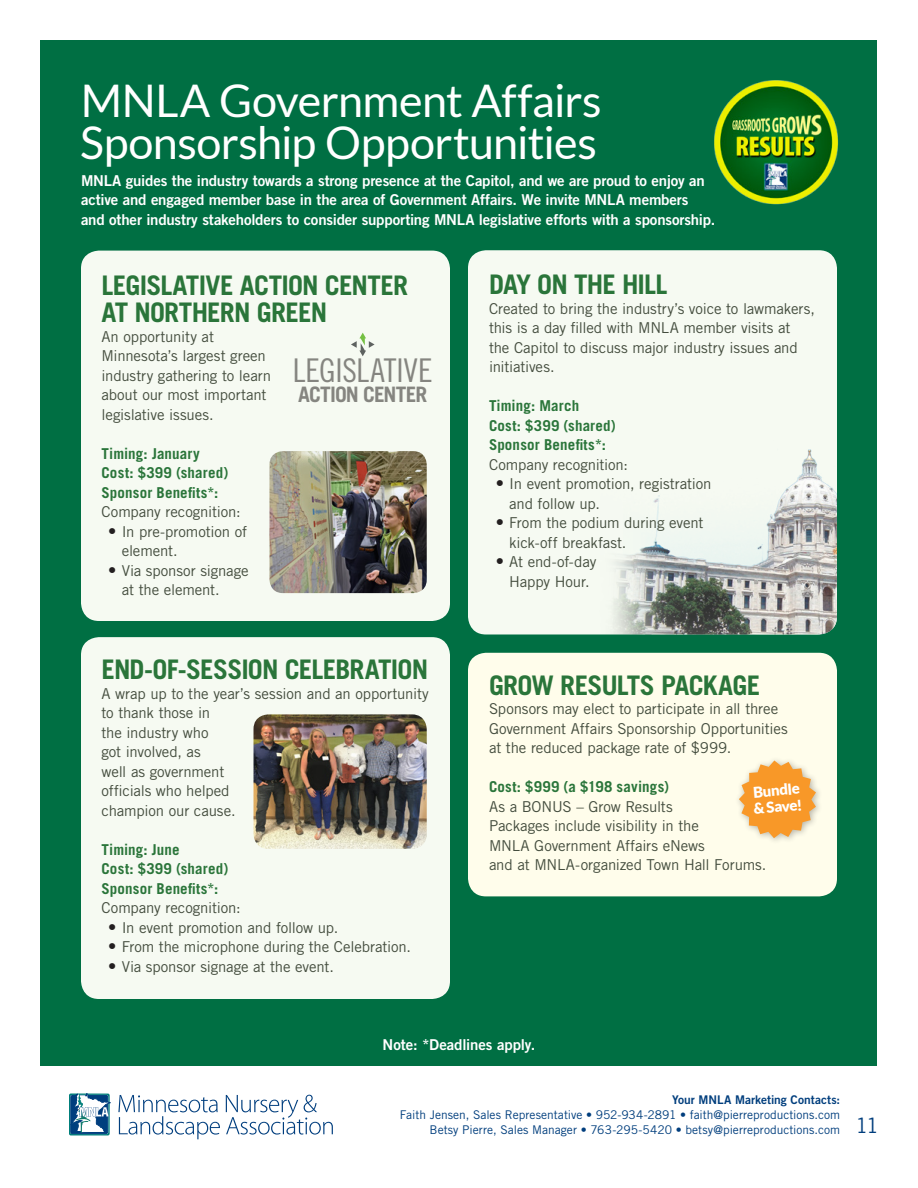
<style>
.page{position:relative;width:918px;height:1188px;background:#fff}
.page>*{position:absolute;margin:0;border:0;box-sizing:border-box;transform-origin:0 0}
.t1{font:45px/42px "Lato";letter-spacing:-.015em;color:#fff}
.t2{font:32.7px "Trade Gothic LT Std Cn 18";letter-spacing:-.005em;color:#858580}
.t3{font:700 27px/27px "Trade Gothic LT Std";letter-spacing:-.035em;color:#2a753a}
.t4{font:700 21.3px "Trade Gothic LT Std";letter-spacing:-.045em;color:#858580}
.t5{font:15px/19.5px "Trade Gothic LT Std";letter-spacing:-.01em;color:#444d3e}
.t6{font:15px/19.5px "Trade Gothic LT Std Bd 2";letter-spacing:-.01em;color:#fff}
.t7{font:700 15px/19.5px "Trade Gothic LT Std";letter-spacing:.01em;color:#2a753a}
.t8{font:900 15px/16.5px "Lato";color:#fff}
.t9{font:12px/15px "Trade Gothic LT Std";color:#013e7d}
.t10{font:12px "Trade Gothic LT Std Bd 2";color:#013e7d}
.s1{font-size:16.5px;color:#231f20}
.s2{font-size:21px}
</style>
<div class="page">
<svg style="left:118px;top:1095px;width:102px;height:44px"></svg>
<svg style="left:226px;top:1095px;width:107px;height:40px"></svg>
<svg style="left:69px;top:1094px;width:42px;height:41px"></svg>
<div style="left:40px;top:40px;width:838px;height:1026px;background:#006f43"></div>
<div style="left:468px;top:250px;width:369px;height:384px;background:#f6faf2;border-radius:18px"></div>
<img style="left:613px;top:449px;width:224px;height:185px">
<img style="left:714px;top:80px;width:124px;height:125px">
<div style="left:81px;top:251px;width:369px;height:370px;background:#f6faf2;border-radius:18px"></div>
<div style="left:81px;top:637px;width:369px;height:362px;background:#f6faf2;border-radius:18px"></div>
<div style="left:468px;top:653px;width:369px;height:243px;background:#fffdeb;border-radius:18px"></div>
<img style="left:269px;top:451px;width:158px;height:142px">
<img style="left:254px;top:714px;width:173px;height:135px">
<svg style="left:351px;top:333px;width:24px;height:23px"></svg>
<svg style="left:739px;top:760px;width:77px;height:78px"></svg>
<h1 class="t1" style="left:80px;top:80px;width:523px">MNLA Government Affairs<br>Sponsorship Opportunities</h1>
<p class="t6" style="left:81px;top:170px;width:636px">MNLA guides the industry towards a strong presence at the Capitol, and we are proud to enjoy an active and engaged member base in the area of Government Affairs. We invite MNLA members and other industry stakeholders to consider supporting MNLA legislative efforts with a sponsorship.</p>
<h3 class="t3" style="left:102px;top:272px;width:308px">LEGISLATIVE ACTION CENTER<br>AT NORTHERN GREEN</h3>
<p class="t5" style="left:102px;top:327px;width:171px">An opportunity at<br>Minnesota’s largest green industry gathering to learn about our most important legislative issues.</p>
<p class="t7" style="left:102px;top:444px;width:128px">Timing: January<br>Cost: $399 (shared)<br>Sponsor Benefits*:</p>
<p class="t5" style="left:102px;top:502px;width:141px">Company recognition:</p>
<p class="t5" style="left:122px;top:522px;width:127px;text-indent:-14px"><span class="s1">•</span> In pre-promotion of element.</p>
<p class="t5" style="left:122px;top:561px;width:128px;text-indent:-14px"><span class="s1">•</span> Via sponsor signage at the element.</p>
<h2 class="t2" style="left:293px;top:351px;width:141px">LEGISLATIVE</h2>
<h3 class="t4" style="left:298px;top:381px;width:131px">ACTION CENTER</h3>
<h3 class="t3" style="left:102px;top:656px;width:328px">END-OF-SESSION CELEBRATION</h3>
<p class="t5" style="left:102px;top:684px;width:329px">A wrap up to the year’s session and an opportunity to thank those in<br>the industry who<br>got involved, as<br>well as government<br>officials who helped<br>champion our cause.</p>
<p class="t7" style="left:102px;top:840px;width:128px">Timing: June<br>Cost: $399 (shared)<br>Sponsor Benefits*:</p>
<p class="t5" style="left:102px;top:898px;width:141px">Company recognition:</p>
<p class="t5" style="left:108px;top:918px;width:232px"><span class="s1">•</span> In event promotion and follow up.</p>
<p class="t5" style="left:108px;top:937px;width:304px"><span class="s1">•</span> From the microphone during the Celebration.</p>
<p class="t5" style="left:108px;top:957px;width:227px"><span class="s1">•</span> Via sponsor signage at the event.</p>
<h3 class="t3" style="left:489px;top:271px;width:180px">DAY ON THE HILL</h3>
<p class="t5" style="left:489px;top:298px;width:327px">Created to bring the industry’s voice to lawmakers, this is a day filled with MNLA member visits at<br>the Capitol to discuss major industry issues and initiatives.</p>
<p class="t7" style="left:489px;top:396px;width:128px">Timing: March<br>Cost: $399 (shared)<br>Sponsor Benefits*:</p>
<p class="t5" style="left:489px;top:454px;width:141px">Company recognition:</p>
<p class="t5" style="left:509px;top:474px;width:204px;text-indent:-14px"><span class="s1">•</span> In event promotion, registration and follow up.</p>
<p class="t5" style="left:509px;top:513px;width:196px;text-indent:-14px"><span class="s1">•</span> From the podium during event kick-off breakfast.</p>
<p class="t5" style="left:496px;top:552px;width:102px;text-align:center"><span class="s1">•</span> At end-of-day<br>Happy Hour.</p>
<h3 class="t3" style="left:489px;top:671px;width:273px">GROW RESULTS PACKAGE</h3>
<p class="t5" style="left:489px;top:699px;width:300px">Sponsors may elect to participate in all three<br>Government Affairs Sponsorship Opportunities at the reduced package rate of $999.</p>
<p class="t7" style="left:489px;top:777px;width:182px">Cost: $999 (a $198 savings)</p>
<p class="t5" style="left:489px;top:796px;width:279px">As a BONUS – Grow Results<br>Packages include visibility in the<br>MNLA Government Affairs eNews<br>and at MNLA-organized Town Hall Forums.</p>
<p class="t8" style="left:751px;top:784px;width:50px;rotate:-5deg">Bundle &amp; Save!</p>
<p class="t6" style="left:383px;top:1035px;width:154px">Note: *Deadlines apply.</p>
<p class="t10" style="left:672px;top:1092px;width:170px">Your MNLA Marketing Contacts:</p>
<p class="t9" style="left:430px;top:1107px;width:451px;text-indent:-30px">Faith Jensen, Sales Representative • 952-934-2891 • faith@pierreproductions.com<br>Betsy Pierre, Sales Manager • 763-295-5420 • betsy@pierreproductions.com <span class="s2">11</span></p>
</div>
